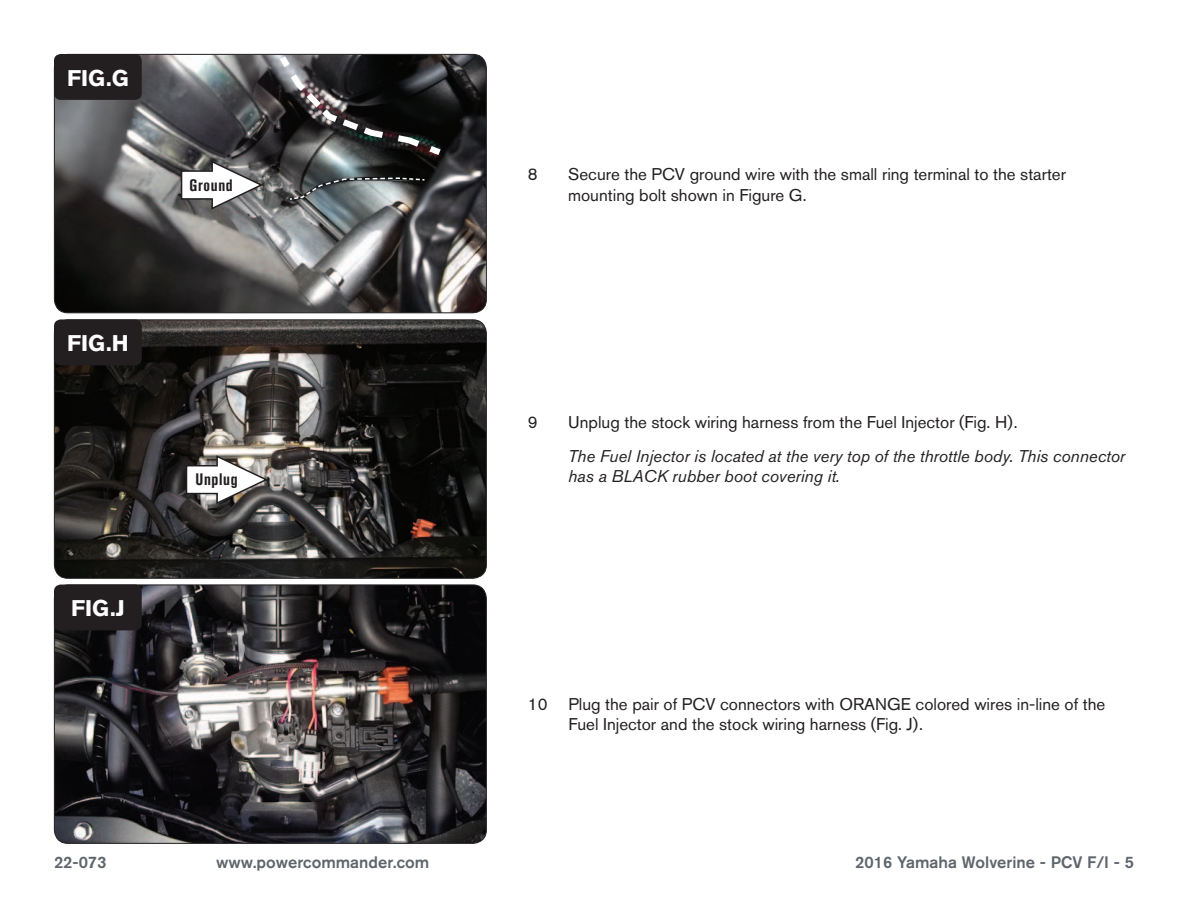
<style>
.page{position:relative;width:1188px;height:918px;background:#fff}
.page>*{position:absolute;margin:0;border:0;box-sizing:border-box;transform-origin:0 0}
.t1{font:700 22.5px "Akzidenz Grotesk BQ";color:#fff}
.Bodycopy{font:16.8px/20.2px "Akzidenz Grotesk BQ";color:#231f20}
.Bodycopy-2{font:italic 16.8px/20.2px "Akzidenz Grotesk BQ";color:#231f20}
.t2{font:500 16.5px "Akzidenz Grotesk BQ";color:#5e656c}
.Callouts{font:700 condensed 16.5px "Akzidenz Grotesk BQ";letter-spacing:.04em;color:#231f20}
</style>
<div class="page">
<img style="left:54px;top:54px;width:432px;height:259px">
<img style="left:54px;top:320px;width:431px;height:258px">
<div style="left:54px;top:319px;width:433px;height:260px;border:1px solid #231f20;border-radius:14px"></div>
<img style="left:54px;top:585px;width:432px;height:258px">
<div style="left:54px;top:585px;width:433px;height:259px;border:1px solid #231f20;border-radius:14px"></div>
<div style="left:54px;top:54px;width:88px;height:46px;background:#231f20;border-radius:7px"></div>
<div style="left:54px;top:319px;width:88px;height:46px;background:#231f20;border-radius:7px"></div>
<div style="left:54px;top:585px;width:88px;height:45px;background:#231f20;border-radius:7px"></div>
<svg style="left:288px;top:177px;width:138px;height:24px;background:#6c7273"></svg>
<svg style="left:274px;top:53px;width:173px;height:107px;background:#373737"></svg>
<svg style="left:180px;top:159px;width:85px;height:51px"></svg>
<svg style="left:185px;top:454px;width:85px;height:51px"></svg>
<p class="t1" style="left:67px;top:65px;width:63px">FIG.G</p>
<p class="t1" style="left:67px;top:331px;width:63px">FIG.H</p>
<p class="t1" style="left:71px;top:595px;width:55px">FIG.J</p>
<p class="Callouts" style="left:190px;top:176px;width:45px">Ground</p>
<p class="Callouts" style="left:196px;top:470px;width:44px">Unplug</p>
<p class="Bodycopy" style="left:528px;top:164px;width:11px">8</p>
<p class="Bodycopy" style="left:568px;top:164px;width:499px">Secure the PCV ground wire with the small ring terminal to the starter mounting bolt shown in Figure G.</p>
<p class="Bodycopy" style="left:528px;top:412px;width:11px">9</p>
<p class="Bodycopy" style="left:568px;top:412px;width:451px">Unplug the stock wiring harness from the Fuel Injector (Fig. H).</p>
<p class="Bodycopy-2" style="left:568px;top:446px;width:559px">The Fuel Injector is located at the very top of the throttle body. This connector has a BLACK rubber boot covering it.</p>
<p class="Bodycopy" style="left:568px;top:694px;width:539px;text-indent:-40px">10 Plug the pair of PCV connectors with ORANGE colored wires in-line of the<br>Fuel Injector and the stock wiring harness (Fig. J).</p>
<p class="t2" style="left:54px;top:852px;width:54px">22-073</p>
<p class="t2" style="left:216px;top:852px;width:215px">www.powercommander.com</p>
<p class="t2" style="left:855px;top:852px;width:280px">2016 Yamaha Wolverine - PCV F/I - 5</p>
</div>
